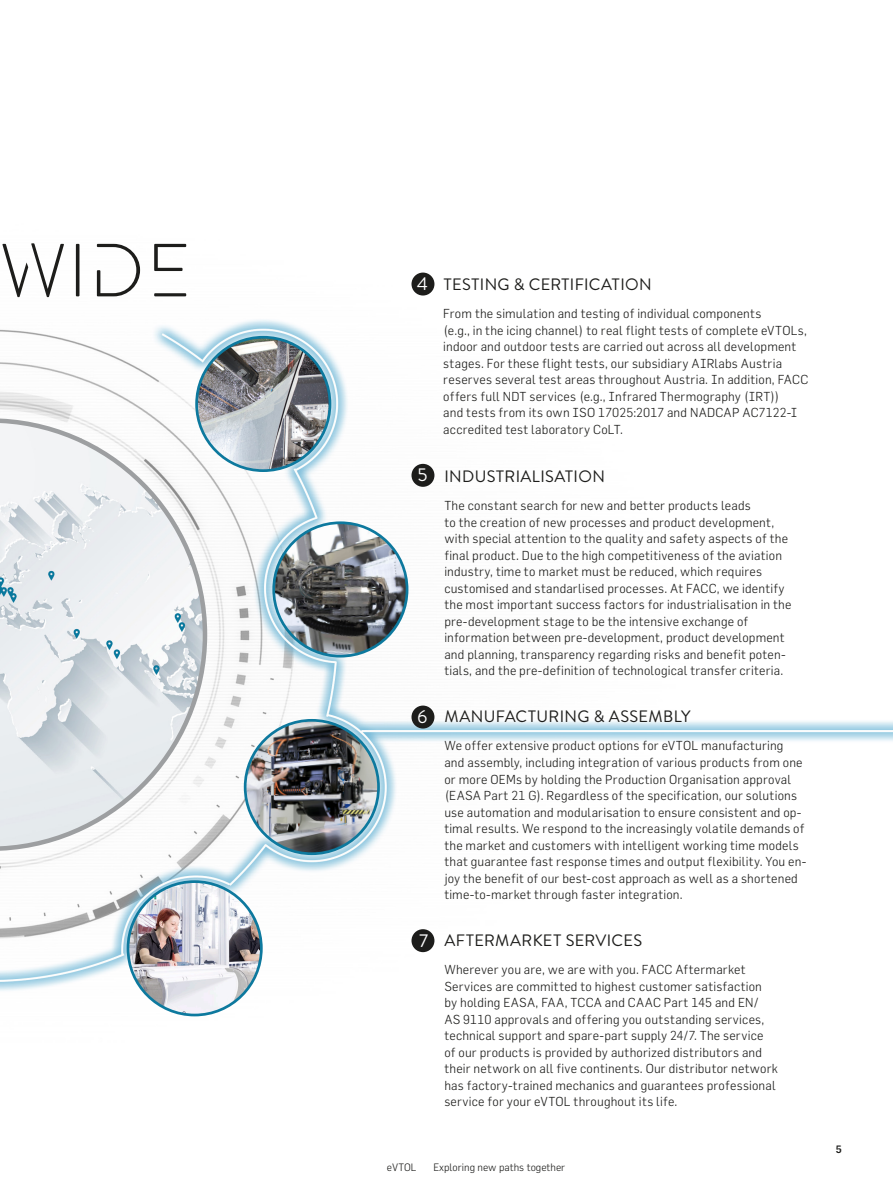
<style>
.page{position:relative;width:893px;height:1191px;background:#fff}
.page>*{position:absolute;margin:0;border:0;box-sizing:border-box;transform-origin:0 0}
.t1{font:75px "FACC Aerospace";color:#1d1d1b}
.t2{font:18px "Brandon Text";color:#fff}
.t3{font:16.5px "Brandon Text";letter-spacing:.02em;color:#1d1d1b}
.t4{font:300 12.75px/16.5px "Flama";letter-spacing:.015em;color:#1d1d1b}
.t5{font:300 10.5px "Flama";color:#1d1d1b}
.t6{font:500 10.5px "Flama";color:#1d1d1b}
</style>
<div class="page">
<img style="left:0;top:273px;width:893px;height:744px">
<img style="left:197px;top:337px;width:133px;height:133px;border-radius:67px">
<div style="left:195px;top:336px;width:136px;height:136px;border:3px solid #0d799e;border-radius:50%"></div>
<img style="left:245px;top:720px;width:133px;height:133px;border-radius:67px">
<div style="left:244px;top:719px;width:136px;height:136px;border:3px solid #0d799e;border-radius:50%"></div>
<img style="left:274px;top:523px;width:133px;height:133px;border-radius:67px">
<div style="left:272px;top:521px;width:136px;height:136px;border:3px solid #0d799e;border-radius:50%"></div>
<img style="left:128px;top:881px;width:133px;height:134px;border-radius:67px">
<div style="left:127px;top:880px;width:136px;height:136px;border:3px solid #0d799e;border-radius:50%"></div>
<div style="left:411px;top:272px;width:23px;height:23px;background:#1d1d1b;border-radius:50%"></div>
<div style="left:411px;top:464px;width:23px;height:23px;background:#1d1d1b;border-radius:50%"></div>
<div style="left:411px;top:705px;width:23px;height:23px;background:#1d1d1b;border-radius:50%"></div>
<div style="left:411px;top:929px;width:23px;height:23px;background:#1d1d1b;border-radius:50%"></div>
<svg style="left:0;top:418px;width:207px;height:433px"></svg>
<h1 class="t1" style="left:0;top:219px;width:191px">wide</h1>
<h2 class="t2" style="left:417px;top:271px;width:13px">4</h2>
<p class="t3" style="left:443px;top:273px;width:210px">TESTING &amp; CERTIFICATION</p>
<p class="t4" style="left:443px;top:305px;width:366px">From the simulation and testing of individual components<br>(e.g., in the icing channel) to real flight tests of complete eVTOLs, indoor and outdoor tests are carried out across all development stages. For these flight tests, our subsidiary AIRlabs Austria reserves several test areas throughout Austria. In addition, FACC offers full NDT services (e.g., Infrared Thermography (IRT))<br>and tests from its own ISO 17025:2017 and NADCAP AC7122-I accredited test laboratory CoLT.</p>
<h2 class="t2" style="left:417px;top:463px;width:12px">5</h2>
<p class="t3" style="left:444px;top:465px;width:162px">INDUSTRIALISATION</p>
<p class="t4" style="left:444px;top:497px;width:349px">The constant search for new and better products leads<br>to the creation of new processes and product development, with special attention to the quality and safety aspects of the final product. Due to the high competitiveness of the aviation industry, time to market must be reduced, which requires customised and standarlised processes. At FACC, we identify the most important success factors for industrialisation in the pre-development stage to be the intensive exchange of information between pre-development, product development and planning, transparency regarding risks and benefit poten&shy;tials, and the pre-definition of technological transfer criteria.</p>
<h2 class="t2" style="left:417px;top:704px;width:12px">6</h2>
<p class="t3" style="left:444px;top:705px;width:247px">MANUFACTURING &amp; ASSEMBLY</p>
<p class="t4" style="left:444px;top:737px;width:364px">We offer extensive product options for eVTOL manufacturing and assembly, including integration of various products from one or more OEMs by holding the Production Organisation approval (EASA Part 21 G). Regardless of the specification, our solutions use automation and modularisation to ensure consistent and op&shy;timal results. We respond to the increasingly volatile demands of the market and customers with intelligent working time models that guarantee fast response times and output flexibility. You en&shy;joy the benefit of our best-cost approach as well as a shortened time-to-market through faster integration.</p>
<h2 class="t2" style="left:419px;top:928px;width:11px">7</h2>
<p class="t3" style="left:444px;top:928px;width:199px">AFTERMARKET SERVICES</p>
<p class="t4" style="left:444px;top:961px;width:335px">Wherever you are, we are with you. FACC Aftermarket Services are committed to highest customer satisfaction by holding EASA, FAA, TCCA and CAAC Part 145 and EN/<br>AS 9110 approvals and offering you outstanding services, technical support and spare-part supply 24/7. The service<br>of our products is provided by authorized distributors and their network on all five continents. Our distributor network has factory-trained mechanics and guarantees professional service for your eVTOL throughout its life.</p>
<p class="t5" style="left:387px;top:1161px;width:31px">eVTOL</p>
<p class="t5" style="left:433px;top:1161px;width:133px">Exploring new paths together</p>
<p class="t6" style="left:836px;top:1143px;width:8px">5</p>
</div>
